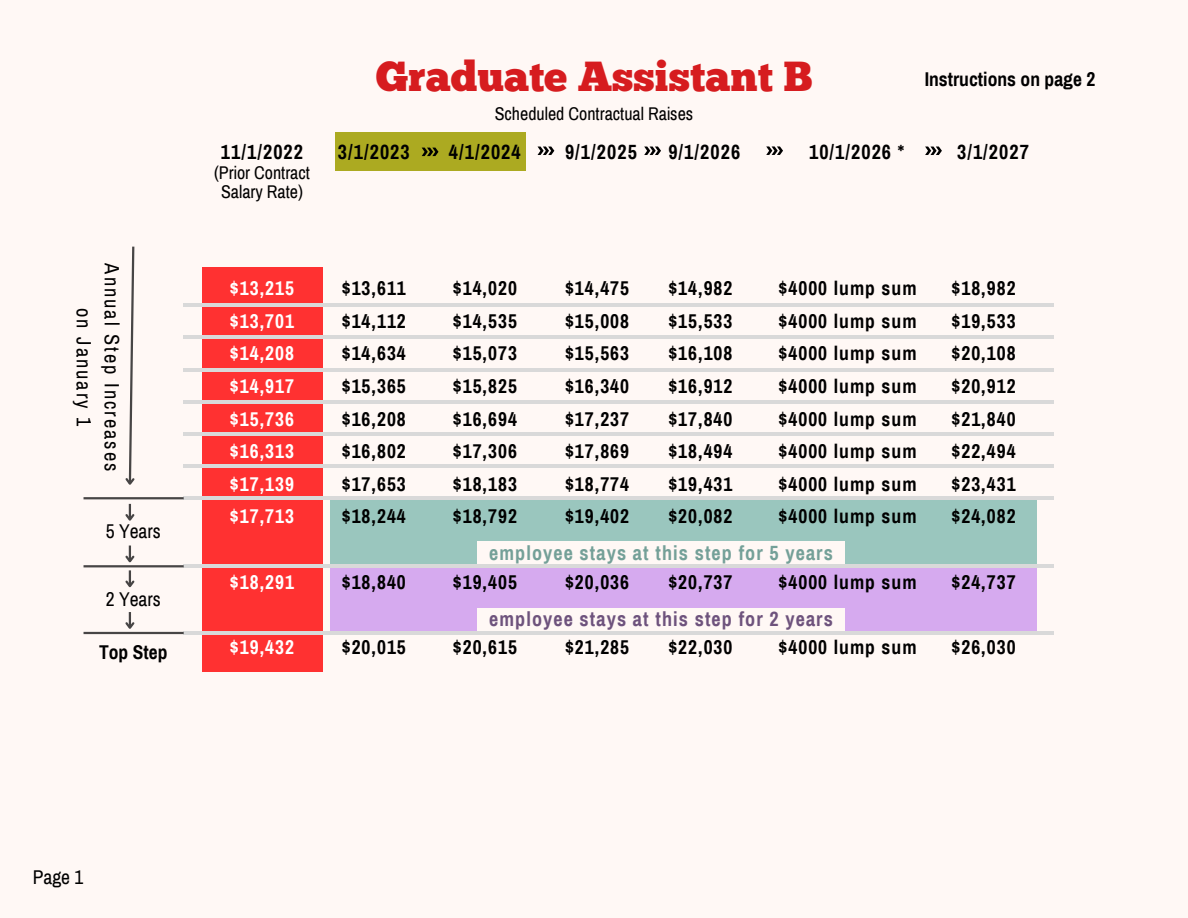
<style>
.page{position:relative;width:1188px;height:918px;background:#fff8f5}
.page>*{position:absolute;margin:0;border:0;box-sizing:border-box;transform-origin:0 0}
.t1{font:42px "Chunk Five";color:#d61c1f}
.t2{font:20.4px/28.2px "Archivo Narrow";letter-spacing:.1em;color:#000;text-align:center}
.t3{font:700 20.1px "Archivo Narrow";letter-spacing:.055em;color:#000}
.t4{font:700 20.1px "Archivo Narrow";letter-spacing:.055em;color:#74a098}
.t5{font:700 20.1px "Archivo Narrow";letter-spacing:.055em;color:#6e537d}
.t6{font:700 19.5px/32.7px "Archivo Narrow";letter-spacing:.055em;color:#000;text-align:justify}
.t7{font:700 19.5px/32.7px "Archivo Narrow";letter-spacing:.055em;color:#fff;text-align:justify}
.t8{font:700 19.5px "Archivo Narrow";color:#000}
.t9{font:19.5px "Archivo Narrow";color:#000}
.t10{font:18px "Archivo Narrow";color:#000}
</style>
<div class="page">
<div style="left:202px;top:267px;width:120px;height:404px;background:#ff3131"></div>
<div style="left:330px;top:498px;width:706px;height:66px;background:#9ac6be"></div>
<div style="left:330px;top:568px;width:707px;height:63px;background:#d6aaef"></div>
<div style="left:478px;top:541px;width:367px;height:23px;background:#fff8f5"></div>
<div style="left:478px;top:608px;width:367px;height:23px;background:#fff8f5"></div>
<hr style="left:184px;top:303px;width:870px;height:4px;background:#d9d9d9">
<hr style="left:184px;top:335px;width:870px;height:4px;background:#d9d9d9">
<hr style="left:184px;top:368px;width:870px;height:4px;background:#d9d9d9">
<hr style="left:184px;top:400px;width:870px;height:4px;background:#d9d9d9">
<hr style="left:184px;top:432px;width:870px;height:4px;background:#d9d9d9">
<hr style="left:184px;top:464px;width:870px;height:4px;background:#d9d9d9">
<hr style="left:184px;top:496px;width:870px;height:4px;background:#d9d9d9">
<hr style="left:184px;top:564px;width:870px;height:4px;background:#d9d9d9">
<hr style="left:184px;top:631px;width:870px;height:4px;background:#d9d9d9">
<svg style="left:538px;top:147px;width:16px;height:8px"></svg>
<svg style="left:644px;top:147px;width:17px;height:8px"></svg>
<svg style="left:925px;top:147px;width:17px;height:8px"></svg>
<svg style="left:125px;top:246px;width:10px;height:239px"></svg>
<hr style="left:84px;top:497px;width:100px;height:2px;background:#474545">
<hr style="left:84px;top:565px;width:100px;height:2px;background:#474545">
<hr style="left:84px;top:632px;width:100px;height:2px;background:#474545">
<svg style="left:125px;top:504px;width:10px;height:17px"></svg>
<svg style="left:123px;top:546px;width:13px;height:42px"></svg>
<svg style="left:123px;top:612px;width:13px;height:20px"></svg>
<div style="left:335px;top:132px;width:190px;height:39px;background:#acaa21"></div>
<svg style="left:422px;top:148px;width:17px;height:8px"></svg>
<svg style="left:766px;top:146px;width:17px;height:9px"></svg>
<p class="t2" style="left:126px;top:263px;width:209px;rotate:90deg">Annual Step Increases on January 1</p>
<h1 class="t9" style="left:106px;top:521px;width:57px">5 Years</h1>
<p class="t9" style="left:106px;top:589px;width:57px">2 Years</p>
<h2 class="t6" style="left:99px;top:636px;width:70px">Top Step</h2>
<p class="t1" style="left:376px;top:60px;width:438px">Graduate Assistant B</p>
<p class="t10" style="left:495px;top:104px;width:200px">Scheduled Contractual Raises</p>
<h2 class="t8" style="left:925px;top:69px;width:172px">Instructions on page 2</h2>
<h2 class="t3" style="left:338px;top:141px;width:73px">3/1/2023</h2>
<p class="t3" style="left:449px;top:141px;width:73px">4/1/2024</p>
<h2 class="t3" style="left:809px;top:141px;width:97px">10/1/2026 *</h2>
<p class="t3" style="left:221px;top:141px;width:84px">11/1/2022</p>
<p class="t3" style="left:565px;top:141px;width:73px">9/1/2025</p>
<h3 class="t3" style="left:668px;top:141px;width:73px">9/1/2026</h3>
<p class="t3" style="left:957px;top:141px;width:73px">3/1/2027</p>
<p class="t10" style="left:214px;top:163px;width:97px">(Prior Contract</p>
<h2 class="t10" style="left:221px;top:183px;width:83px">Salary Rate)</h2>
<h3 class="t7" style="left:230px;top:272px;width:66px">$13,215 $13,701 $14,208 $14,917 $15,736 $16,313 $17,139 $17,713</h3>
<h2 class="t6" style="left:342px;top:272px;width:66px">$13,611 $14,112 $14,634 $15,365 $16,208 $16,802 $17,653 $18,244</h2>
<h2 class="t6" style="left:453px;top:272px;width:66px">$14,020 $14,535 $15,073 $15,825 $16,694 $17,306 $18,183 $18,792</h2>
<h2 class="t6" style="left:565px;top:272px;width:66px">$14,475 $15,008 $15,563 $16,340 $17,237 $17,869 $18,774 $19,402</h2>
<h2 class="t6" style="left:668px;top:272px;width:66px">$14,982 $15,533 $16,108 $16,912 $17,840 $18,494 $19,431 $20,082</h2>
<p class="t6" style="left:779px;top:272px;width:140px">$4000 lump sum</p>
<h2 class="t6" style="left:779px;top:305px;width:140px">$4000 lump sum</h2>
<p class="t6" style="left:779px;top:337px;width:140px">$4000 lump sum $4000 lump sum $4000 lump sum $4000 lump sum $4000 lump sum $4000 lump sum</p>
<h2 class="t6" style="left:951px;top:272px;width:66px">$18,982 $19,533 $20,108 $20,912 $21,840 $22,494 $23,431 $24,082</h2>
<h3 class="t4" style="left:489px;top:542px;width:345px">employee stays at this step for 5 years</h3>
<p class="t7" style="left:230px;top:566px;width:66px">$18,291</p>
<h2 class="t6" style="left:342px;top:566px;width:66px">$18,840</h2>
<h2 class="t6" style="left:453px;top:566px;width:66px">$19,405</h2>
<h2 class="t6" style="left:565px;top:566px;width:66px">$20,036</h2>
<h2 class="t6" style="left:668px;top:566px;width:66px">$20,737</h2>
<p class="t6" style="left:779px;top:566px;width:140px">$4000 lump sum</p>
<h2 class="t6" style="left:951px;top:566px;width:66px">$24,737</h2>
<p class="t5" style="left:489px;top:609px;width:345px">employee stays at this step for 2 years</p>
<p class="t7" style="left:230px;top:631px;width:66px">$19,432</p>
<p class="t6" style="left:342px;top:631px;width:66px">$20,015</p>
<h2 class="t6" style="left:453px;top:631px;width:66px">$20,615</h2>
<h2 class="t6" style="left:565px;top:631px;width:66px">$21,285</h2>
<h2 class="t6" style="left:668px;top:631px;width:66px">$22,030</h2>
<p class="t6" style="left:779px;top:631px;width:140px">$4000 lump sum</p>
<h2 class="t6" style="left:951px;top:631px;width:66px">$26,030</h2>
<p class="t9" style="left:33px;top:867px;width:52px">Page 1</p>
</div>
